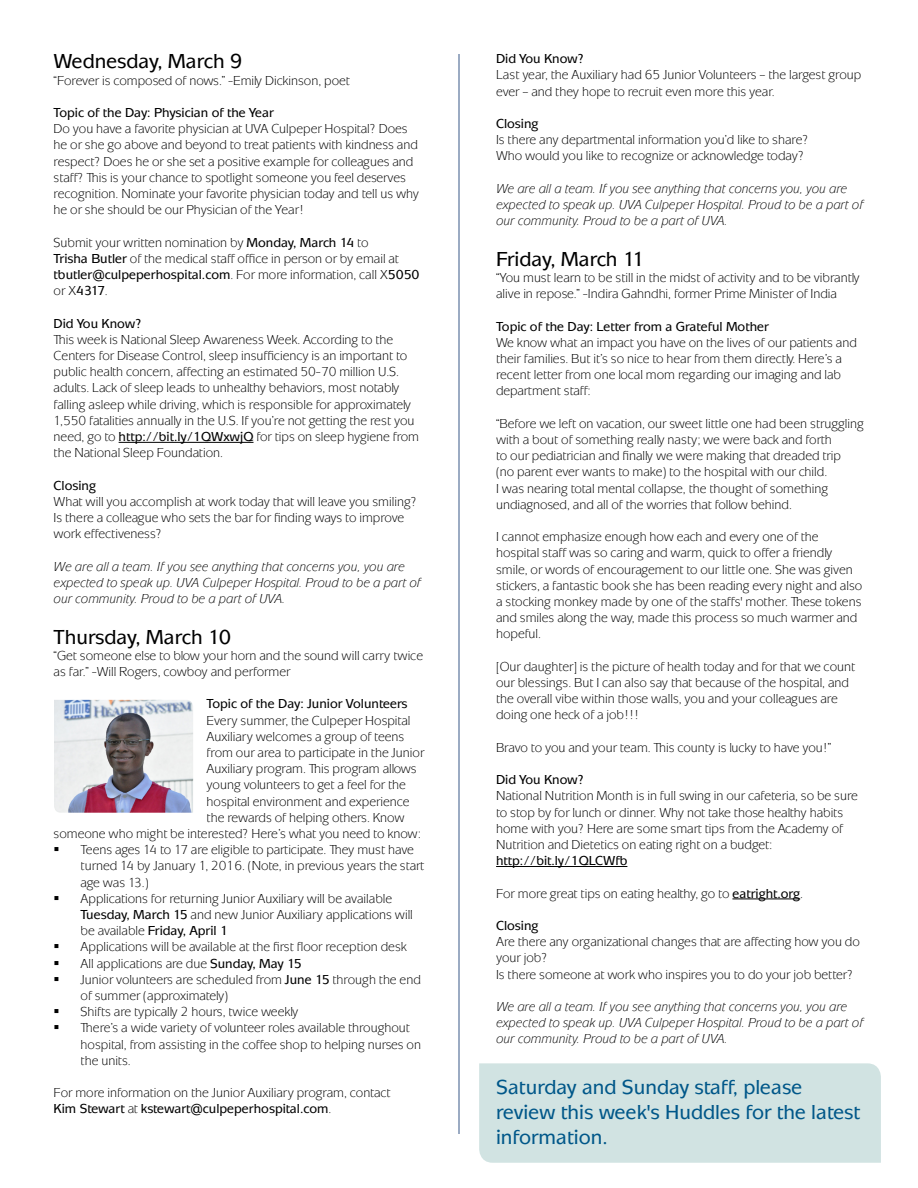
<style>
.page{position:relative;width:918px;height:1188px;background:#fff}
.page>*{position:absolute;margin:0;border:0;box-sizing:border-box;transform-origin:0 0}
.t1{font:500 21px/25.2px "Mixage ITC Std";color:#005789}
.t2{font:500 21px "Mixage ITC Std";color:#000}
.t3{font:13.5px/16.2px "Mixage ITC Std";color:#000}
.t4{font:italic 13.5px/16.2px "Mixage ITC Std";color:#000}
.t5{font:500 13.5px "Mixage ITC Std";color:#000}
.s1{font-weight:500}
</style>
<div class="page">
<div style="left:479px;top:1063px;width:402px;height:100px;background:#d1e3e2"></div>
<hr style="left:119px;top:442px;width:135px;height:1px;background:#000">
<hr style="left:459px;top:54px;width:1px;height:1080px;background:#385888">
<hr style="left:496px;top:866px;width:131px;height:1px;background:#000">
<hr style="left:732px;top:899px;width:68px;height:1px;background:#000">
<img style="left:54px;top:700px;width:139px;height:113px">
<h1 class="t2" style="left:54px;top:49px;width:190px">Wednesday, March 9</h1>
<p class="t3" style="left:54px;top:72px;width:298px">“Forever is composed of nows.” -Emily Dickinson, poet</p>
<p class="t5" style="left:54px;top:105px;width:222px">Topic of the Day: Physician of the Year</p>
<p class="t3" style="left:54px;top:121px;width:367px">Do you have a favorite physician at UVA Culpeper Hospital? Does he or she go above and beyond to treat patients with kindness and respect? Does he or she set a positive example for colleagues and staff? This is your chance to spotlight someone you feel deserves recognition. Nominate your favorite physician today and tell us why he or she should be our Physician of the Year!</p>
<p class="t3" style="left:54px;top:234px;width:367px">Submit your written nomination by <span class="s1">Monday, March 14</span> to<br><span class="s1">Trisha Butler</span> of the medical staff office in person or by email at <span class="s1">tbutler@culpeperhospital.com</span>. For more information, call X<span class="s1">5050 </span>or X<span class="s1">4317</span>.</p>
<p class="t5" style="left:54px;top:315px;width:90px">Did You Know?</p>
<p class="t3" style="left:54px;top:331px;width:367px">This week is National Sleep Awareness Week. According to the Centers for Disease Control, sleep insufficiency is an important to public health concern, affecting an estimated 50-70 million U.S. adults. Lack of sleep leads to unhealthy behaviors, most notably falling asleep while driving, which is responsible for approximately 1,550 fatalities annually in the U.S. If you’re not getting the rest you need, go to <span class="s1">http://bit.ly/1QWxwjQ</span> for tips on sleep hygiene from the National Sleep Foundation.</p>
<p class="t5" style="left:54px;top:477px;width:44px">Closing</p>
<p class="t3" style="left:54px;top:493px;width:365px">What will you accomplish at work today that will leave you smiling?<br>Is there a colleague who sets the bar for finding ways to improve work effectiveness?</p>
<p class="t4" style="left:54px;top:558px;width:369px">We are all a team. If you see anything that concerns you, you are expected to speak up. UVA Culpeper Hospital. Proud to be a part of our community. Proud to be a part of UVA.</p>
<h1 class="t2" style="left:54px;top:624px;width:179px">Thursday, March 10</h1>
<p class="t3" style="left:54px;top:647px;width:371px">“Get someone else to blow your horn and the sound will carry twice as far.” -Will Rogers, cowboy and performer</p>
<p class="t5" style="left:207px;top:696px;width:203px">Topic of the Day: Junior Volunteers</p>
<p class="t3" style="left:207px;top:712px;width:205px">Every summer, the Culpeper Hospital</p>
<p class="t3" style="left:207px;top:728px;width:199px">Auxiliary welcomes a group of teens</p>
<p class="t3" style="left:207px;top:744px;width:219px">from our area to participate in the Junior</p>
<p class="t3" style="left:207px;top:760px;width:211px">Auxiliary program. This program allows</p>
<p class="t3" style="left:207px;top:777px;width:201px">young volunteers to get a feel for the</p>
<p class="t3" style="left:207px;top:793px;width:204px">hospital environment and experience</p>
<p class="t3" style="left:207px;top:809px;width:199px">the rewards of helping others. Know</p>
<p class="t3" style="left:54px;top:825px;width:368px">someone who might be interested? Here’s what you need to know:</p>
<p class="t3" style="left:81px;top:841px;width:345px;text-indent:-27px">▪ Teens ages 14 to 17 are eligible to participate. They must have turned 14 by January 1, 2016. (Note, in previous years the start age was 13.)</p>
<p class="t3" style="left:81px;top:890px;width:334px;text-indent:-27px">▪ Applications for returning Junior Auxiliary will be available<br><span class="s1">Tuesday, March 15</span> and new Junior Auxiliary applications will be available <span class="s1">Friday, April 1</span></p>
<p class="t3" style="left:54px;top:939px;width:355px">▪ Applications will be available at the first floor reception desk</p>
<p class="t3" style="left:54px;top:955px;width:250px">▪ All applications are due <span class="s1">Sunday, May 15</span></p>
<p class="t3" style="left:81px;top:971px;width:342px;text-indent:-27px">▪ Junior volunteers are scheduled from <span class="s1">June 15</span> through the end of summer (approximately)</p>
<p class="t3" style="left:54px;top:1003px;width:246px">▪ Shifts are typically 2 hours, twice weekly</p>
<p class="t3" style="left:81px;top:1020px;width:342px;text-indent:-27px">▪ There’s a wide variety of volunteer roles available throughout hospital, from assisting in the coffee shop to helping nurses on the units.</p>
<p class="t3" style="left:54px;top:1084px;width:338px">For more information on the Junior Auxiliary program, contact<br><span class="s1">Kim Stewart</span> at <span class="s1">kstewart@culpeperhospital.com</span>.</p>
<p class="t5" style="left:496px;top:51px;width:90px">Did You Know?</p>
<p class="t3" style="left:496px;top:67px;width:367px">Last year, the Auxiliary had 65 Junior Volunteers – the largest group ever – and they hope to recruit even more this year.</p>
<p class="t5" style="left:496px;top:116px;width:44px">Closing</p>
<p class="t3" style="left:496px;top:132px;width:314px">Is there any departmental information you’d like to share?<br>Who would you like to recognize or acknowledge today?</p>
<p class="t4" style="left:496px;top:180px;width:369px">We are all a team. If you see anything that concerns you, you are expected to speak up. UVA Culpeper Hospital. Proud to be a part of our community. Proud to be a part of UVA.</p>
<h1 class="t2" style="left:496px;top:246px;width:150px">Friday, March 11</h1>
<p class="t3" style="left:496px;top:269px;width:365px">“You must learn to be still in the midst of activity and to be vibrantly alive in repose.” -Indira Gahndhi, former Prime Minister of India</p>
<p class="t5" style="left:496px;top:318px;width:274px">Topic of the Day: Letter from a Grateful Mother</p>
<p class="t3" style="left:496px;top:334px;width:362px">We know what an impact you have on the lives of our patients and their families. But it’s so nice to hear from them directly. Here’s a recent letter from one local mom regarding our imaging and lab department staff:</p>
<p class="t3" style="left:496px;top:415px;width:369px">“Before we left on vacation, our sweet little one had been struggling with a bout of something really nasty; we were back and forth<br>to our pediatrician and finally we were making that dreaded trip<br>(no parent ever wants to make) to the hospital with our child.<br>I was nearing total mental collapse, the thought of something undiagnosed, and all of the worries that follow behind.</p>
<p class="t3" style="left:496px;top:529px;width:368px">I cannot emphasize enough how each and every one of the hospital staff was so caring and warm, quick to offer a friendly smile, or words of encouragement to our little one. She was given stickers, a fantastic book she has been reading every night and also a stocking monkey made by one of the staffs' mother. These tokens and smiles along the way, made this process so much warmer and hopeful.</p>
<p class="t3" style="left:496px;top:658px;width:361px">[Our daughter] is the picture of health today and for that we count our blessings. But I can also say that because of the hospital, and the overall vibe within those walls, you and your colleagues are doing one heck of a job!!!</p>
<p class="t3" style="left:496px;top:739px;width:337px">Bravo to you and your team. This county is lucky to have you!”</p>
<p class="t5" style="left:496px;top:772px;width:90px">Did You Know?</p>
<p class="t3" style="left:496px;top:788px;width:363px">National Nutrition Month is in full swing in our cafeteria, so be sure to stop by for lunch or dinner. Why not take those healthy habits home with you? Here are some smart tips from the Academy of Nutrition and Dietetics on eating right on a budget:</p>
<p class="t5" style="left:496px;top:853px;width:133px">http://bit.ly/1QLCWfb</p>
<p class="t3" style="left:496px;top:885px;width:309px">For more great tips on eating healthy, go to <span class="s1">eatright.org</span>.</p>
<p class="t5" style="left:496px;top:918px;width:44px">Closing</p>
<p class="t3" style="left:496px;top:934px;width:365px">Are there any organizational changes that are affecting how you do your job?<br>Is there someone at work who inspires you to do your job better?</p>
<p class="t4" style="left:496px;top:998px;width:369px">We are all a team. If you see anything that concerns you, you are expected to speak up. UVA Culpeper Hospital. Proud to be a part of our community. Proud to be a part of UVA.</p>
<h1 class="t1" style="left:496px;top:1074px;width:366px">Saturday and Sunday staff, please review this week's Huddles for the latest information.</h1>
</div>
